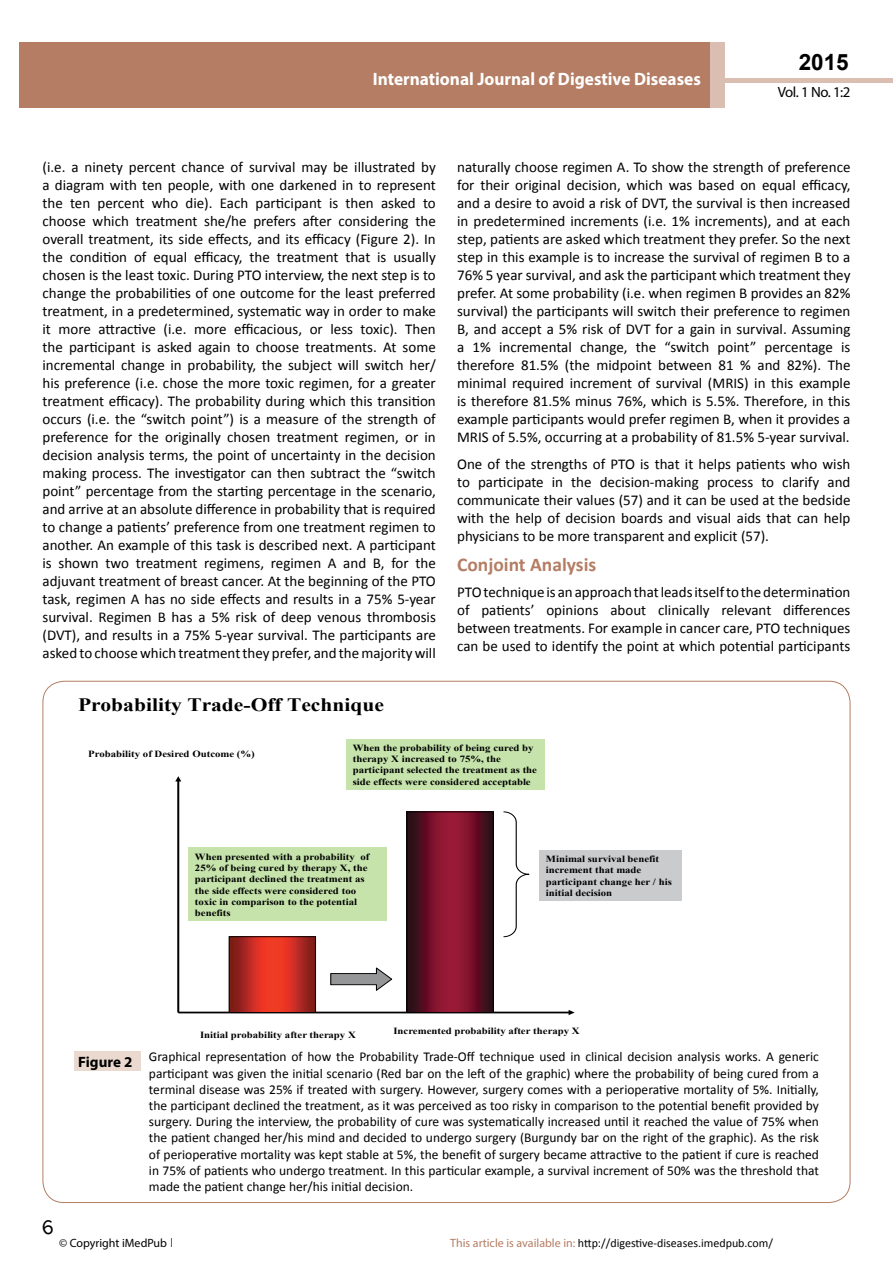
<style>
.page{position:relative;width:893px;height:1263px;background:#fff}
.page>*{position:absolute;margin:0;border:0;box-sizing:border-box;transform-origin:0 0}
.t1{font:25.5px "Tunga";color:#000}
.t2{font:700 22.5px "Arial";color:#000}
.t3{font:700 19.5px "Calibri";color:#b47d64}
.t4{font:700 18.9px "Times New Roman";color:#000;scale:1.14 1}
.t5{font:700 18px "Myriad Pro";color:#fff;scale:.96 1}
.t6{font:15px/18px "Calibri";color:#000;text-align:justify}
.t7{font:14.85px "Myriad Pro";color:#000}
.t8{font:13.5px/16.2px "Calibri";color:#000;text-align:justify}
.t9{font:12px "Calibri";color:#000}
.t10{font:12px "Myriad Pro";color:#000}
.t11{font:700 9.45px/11.2px "Times New Roman";color:#000;scale:1.14 1}
.s1{font-family:"Myriad Pro";font-weight:700;font-size:15px}
.s2{font-family:"Tunga"}
.s3{font-family:"Myriad Pro";color:#b47d64}
</style>
<div class="page">
<hr style="left:725px;top:78px;width:168px;height:4px;background:#d9beb1">
<div style="left:19px;top:42px;width:690px;height:66px;background:#b47d64"></div>
<div style="left:709px;top:42px;width:16px;height:66px;background:#d9beb1"></div>
<svg style="left:175px;top:776px;width:400px;height:239px"></svg>
<div style="left:188px;top:847px;width:199px;height:74px;background:#c5e3aa"></div>
<div style="left:346px;top:739px;width:198px;height:50px;background:#c5e3aa"></div>
<div style="left:539px;top:850px;width:142px;height:51px;background:#cacbcc"></div>
<div style="left:74px;top:1051px;width:66px;height:20px;background:#e9d9cf"></div>
<p class="t5" style="left:373px;top:67px;width:343px">International Journal of Digestive Diseases</p>
<p class="t5" style="left:585px;top:74px;width:128px">ISSN 1698-9465</p>
<h2 class="t2" style="left:799px;top:47px;width:52px">2015</h2>
<p class="t7" style="left:778px;top:83px;width:74px">Vol. 1 No. 1:2</p>
<p class="t6" style="left:43px;top:158px;width:395px">(i.e. a ninety percent chance of survival may be illustrated by a diagram with ten people, with one darkened in to represent the ten percent who die). Each participant is then asked to choose which treatment she/he prefers after considering the overall treatment, its side effects, and its efficacy (Figure 2). In the condition of equal efficacy, the treatment that is usually chosen is the least toxic. During PTO interview, the next step is to change the probabilities of one outcome for the least preferred treatment, in a predetermined, systematic way in order to make it more attractive (i.e. more efficacious, or less toxic). Then the participant is asked again to choose treatments. At some incremental change in probability, the subject will switch her/ his preference (i.e. chose the more toxic regimen, for a greater treatment efficacy). The probability during which this transition occurs (i.e. the “switch point”) is a measure of the strength of preference for the originally chosen treatment regimen, or in decision analysis terms, the point of uncertainty in the decision making process. The investigator can then subtract the “switch point” percentage from the starting percentage in the scenario, and arrive at an absolute difference in probability that is required to change a patients’ preference from one treatment regimen to another. An example of this task is described next. A participant is shown two treatment regimens, regimen A and B, for the adjuvant treatment of breast cancer. At the beginning of the PTO task, regimen A has no side effects and results in a 75% 5-year survival. Regimen B has a 5% risk of deep venous thrombosis (DVT), and results in a 75% 5-year survival. The participants are asked to choose which treatment they prefer, and the majority will</p>
<p class="t6" style="left:457px;top:158px;width:395px">naturally choose regimen A. To show the strength of preference for their original decision, which was based on equal efficacy, and a desire to avoid a risk of DVT, the survival is then increased in predetermined increments (i.e. 1% increments), and at each step, patients are asked which treatment they prefer. So the next step in this example is to increase the survival of regimen B to a 76% 5 year survival, and ask the participant which treatment they prefer. At some probability (i.e. when regimen B provides an 82% survival) the participants will switch their preference to regimen B, and accept a 5% risk of DVT for a gain in survival. Assuming a 1% incremental change, the “switch point” percentage is therefore 81.5% (the midpoint between 81 % and 82%). The minimal required increment of survival (MRIS) in this example is therefore 81.5% minus 76%, which is 5.5%. Therefore, in this example participants would prefer regimen B, when it provides a MRIS of 5.5%, occurring at a probability of 81.5% 5-year survival.</p>
<p class="t6" style="left:457px;top:455px;width:395px">One of the strengths of PTO is that it helps patients who wish to participate in the decision-making process to clarify and communicate their values (57) and it can be used at the bedside with the help of decision boards and visual aids that can help physicians to be more transparent and explicit (57).</p>
<h3 class="t3" style="left:457px;top:552px;width:141px">Conjoint Analysis</h3>
<p class="t6" style="left:457px;top:583px;width:395px">PTO technique is an approach that leads itself to the determination of patients’ opinions about clinically relevant differences between treatments. For example in cancer care, PTO techniques can be used to identify the point at which potential participants</p>
<p class="t4" style="left:78px;top:692px;width:270px">Probability Trade-Off Technique</p>
<p class="t11" style="left:88px;top:748px;width:147px">Probability of Desired Outcome (%)</p>
<p class="t11" style="left:353px;top:741px;width:163px">When the probability of being cured by therapy X increased to 75%, the participant selected the treatment as the side effects were considered acceptable</p>
<p class="t11" style="left:195px;top:850px;width:154px">When presented with a probability of<br>25% of being cured by therapy X, the participant declined the treatment as the side effects were considered too toxic in comparison to the potential benefits</p>
<p class="t11" style="left:546px;top:853px;width:112px">Minimal survival benefit increment that made participant change her / his initial decision</p>
<p class="t11" style="left:200px;top:1029px;width:138px">Initial probability after therapy X</p>
<p class="t11" style="left:393px;top:1025px;width:165px">Incremented probability after therapy X</p>
<h1 class="t1" style="left:42px;top:1210px;width:14px">6</h1>
<p class="t8" style="left:149px;top:1049px;width:671px;text-indent:-71px"><span class="s1">Figure 2</span> Graphical representation of how the Probability Trade-Off technique used in clinical decision analysis works. A generic participant was given the initial scenario (Red bar on the left of the graphic) where the probability of being cured from a terminal disease was 25% if treated with surgery. However, surgery comes with a perioperative mortality of 5%. Initially, the participant declined the treatment, as it was perceived as too risky in comparison to the potential benefit provided by surgery. During the interview, the probability of cure was systematically increased until it reached the value of 75% when the patient changed her/his mind and decided to undergo surgery (Burgundy bar on the right of the graphic). As the risk of perioperative mortality was kept stable at 5%, the benefit of surgery became attractive to the patient if cure is reached in 75% of patients who undergo treatment. In this particular example, a survival increment of 50% was the threshold that made the patient change her/his initial decision.</p>
<p class="t10" style="left:59px;top:1235px;width:115px">© Copyright iMedPub <span class="s2">|</span></p>
<p class="t9" style="left:450px;top:1235px;width:324px"><span class="s3">This article is available in:</span> http://digestive-diseases.imedpub.com/</p>
</div>
